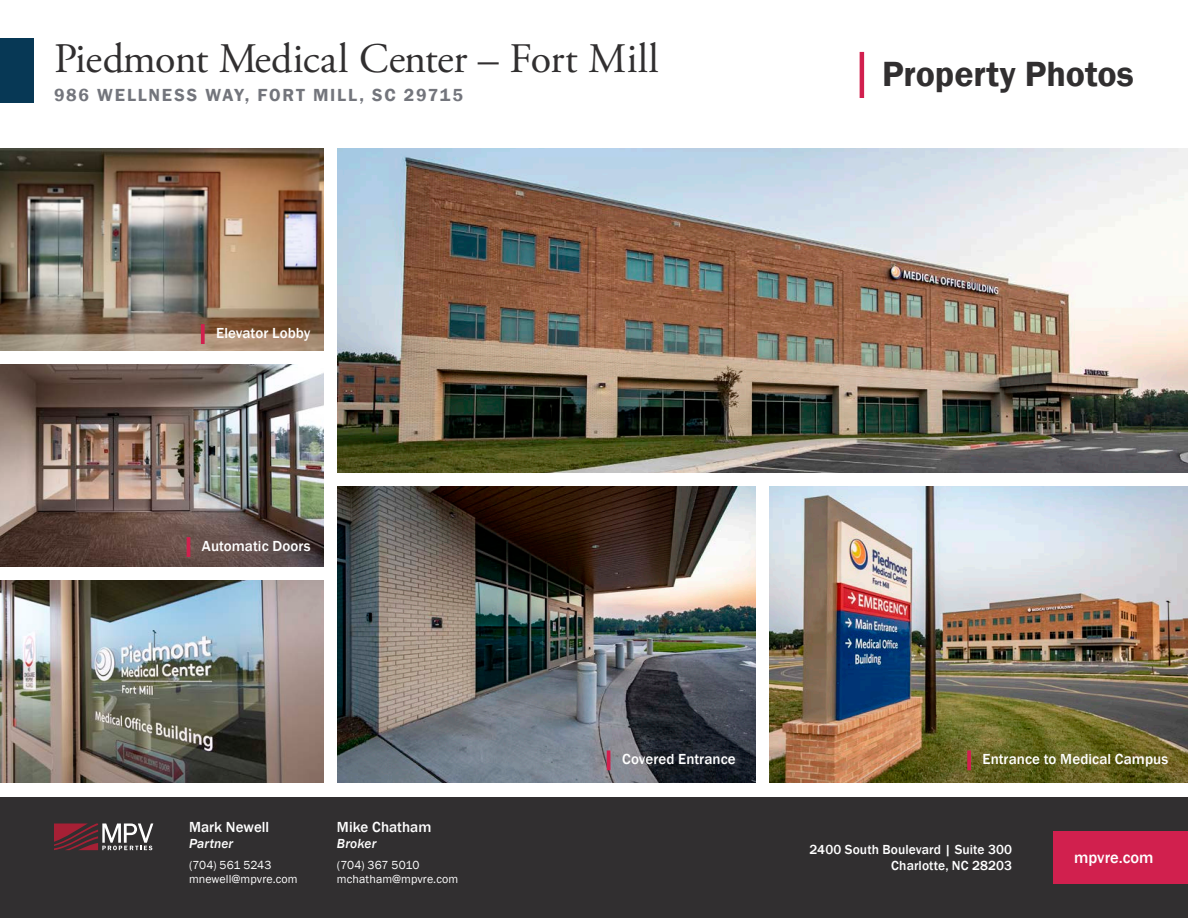
<style>
.page{position:relative;width:1188px;height:918px;background:#fff}
.page>*{position:absolute;margin:0;border:0;box-sizing:border-box;transform-origin:0 0}
.t1{font:42px "Adobe Garamond Pro";letter-spacing:-.015em;color:#312f30}
.H1_Red_Highlight{font:600 36px "Franklin Gothic";letter-spacing:-.005em;color:#312f30}
.t2{font:600 18px "Franklin Gothic";letter-spacing:.1em;color:#73757c}
.t3{font:500 16.5px "Franklin Gothic";color:#fff}
.Image_Label{font:500 15px "Franklin Gothic";color:#fff}
.t4{font:500 13.5px/16.2px "Franklin Gothic";letter-spacing:.01em;color:#fff;text-align:right}
.t5{font:italic 500 13.5px "Franklin Gothic";letter-spacing:.005em;color:#fff}
.t6{font:12px/14.4px "Franklin Gothic";letter-spacing:.005em;color:#fff}
</style>
<div class="page">
<img style="left:0;top:148px;width:324px;height:203px">
<img style="left:0;top:580px;width:324px;height:203px">
<img style="left:0;top:364px;width:324px;height:203px">
<hr style="left:860px;top:52px;width:4px;height:46px;background:#d1204e">
<img style="left:338px;top:148px;width:850px;height:324px">
<img style="left:770px;top:486px;width:418px;height:297px">
<img style="left:338px;top:486px;width:418px;height:297px">
<svg style="left:201px;top:324px;width:4px;height:20px"></svg>
<hr style="left:187px;top:537px;width:3px;height:20px;background:#d1204e">
<svg style="left:967px;top:750px;width:4px;height:20px"></svg>
<hr style="left:607px;top:750px;width:3px;height:20px;background:#d1204e">
<div style="left:0;top:796px;width:1188px;height:122px;background:#312f30"></div>
<div style="left:1053px;top:831px;width:135px;height:53px;background:#d1204e"></div>
<svg style="left:54px;top:824px;width:99px;height:26px"></svg>
<div style="left:0;top:38px;width:34px;height:65px;background:#073855"></div>
<h1 class="t1" style="left:54px;top:34px;width:606px">Piedmont Medical Center – Fort Mill</h1>
<p class="t2" style="left:54px;top:84px;width:410px">986 WELLNESS WAY, FORT MILL, SC 29715</p>
<p class="Image_Label" style="left:216px;top:324px;width:96px">Elevator Lobby</p>
<p class="Image_Label" style="left:202px;top:537px;width:110px">Automatic Doors</p>
<p class="H1_Red_Highlight" style="left:882px;top:52px;width:253px">Property Photos</p>
<p class="Image_Label" style="left:189px;top:817px;width:82px">Mark Newell</p>
<p class="t5" style="left:189px;top:835px;width:46px">Partner</p>
<p class="t6" style="left:189px;top:858px;width:110px">(704) 561 5243 mnewell@mpvre.com</p>
<p class="Image_Label" style="left:337px;top:817px;width:96px">Mike Chatham</p>
<p class="t5" style="left:337px;top:835px;width:41px">Broker</p>
<p class="t6" style="left:337px;top:858px;width:123px">(704) 367 5010 mchatham@mpvre.com</p>
<p class="Image_Label" style="left:622px;top:750px;width:115px">Covered Entrance</p>
<p class="Image_Label" style="left:983px;top:750px;width:187px">Entrance to Medical Campus</p>
<p class="t4" style="left:809px;top:841px;width:204px">2400 South Boulevard | Suite 300<br>Charlotte, NC 28203</p>
<p class="t3" style="left:1074px;top:847px;width:81px">mpvre.com</p>
</div>
